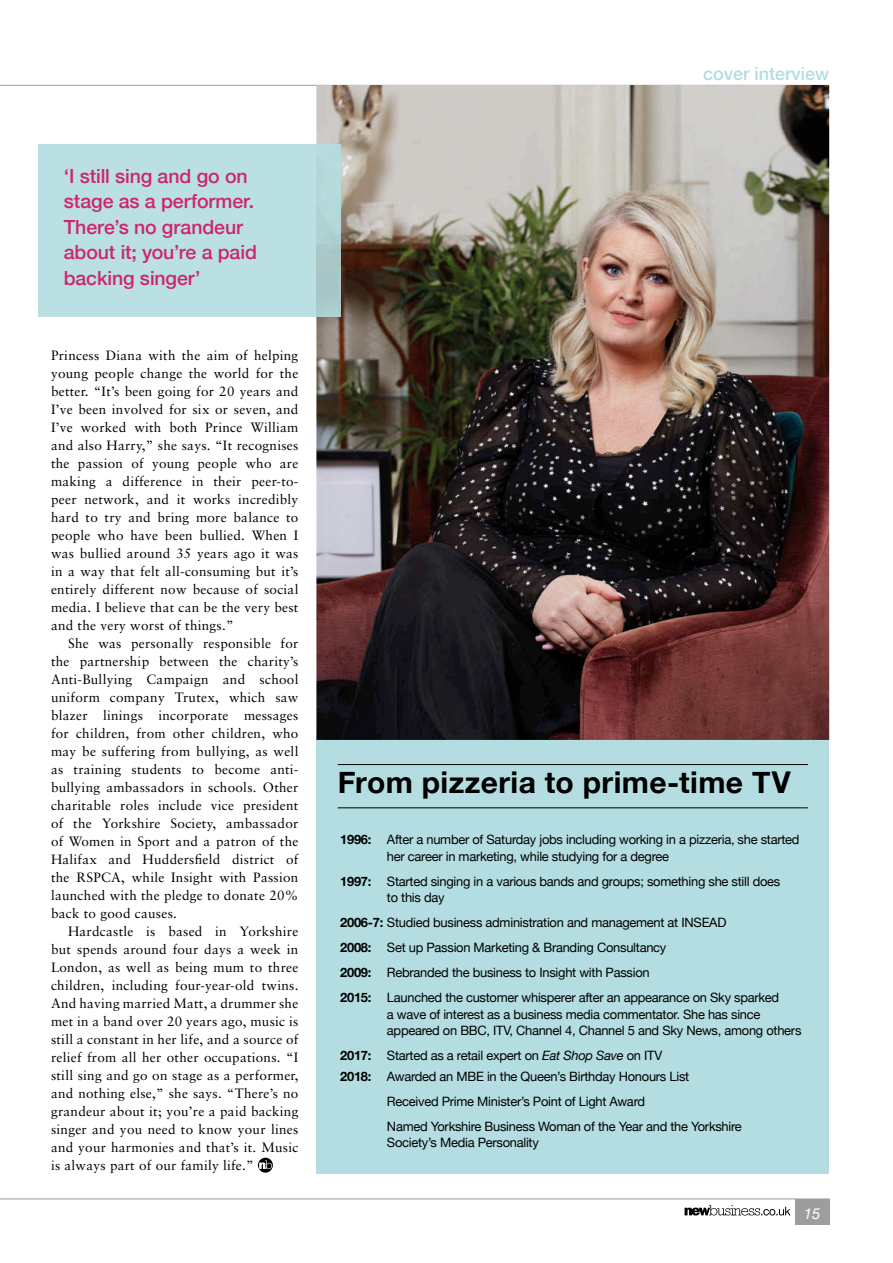
<style>
.page{position:relative;width:893px;height:1263px;background:#fff}
.page>*{position:absolute;margin:0;border:0;box-sizing:border-box;transform-origin:0 0}
.t1{font:700 30px "Helvetica Neue";letter-spacing:.015em;color:#000}
.t2{font:500 19.5px/25.5px "Helvetica Neue";letter-spacing:-.005em;color:#cc266e}
.t3{font:500 18px "Helvetica Neue";color:#b3dde0}
.t4{font:italic 15px "Helvetica Neue";color:#fff}
.t5{font:13.5px/18px "Sabon";letter-spacing:.02em;color:#000;text-align:justify}
.t6{font:12.9px/25px "Helvetica Neue";letter-spacing:-.02em;color:#000}
.s1{font-weight:700}
.s2{font-style:italic}
</style>
<div class="page">
<hr style="left:0;top:85px;width:829px;height:1px;background:#9d9d9c">
<div style="left:795px;top:1199px;width:34px;height:26px;background:#9d9d9c"></div>
<hr style="left:0;top:1199px;width:829px;height:1px;background:#9d9d9c">
<svg style="left:685px;top:1205px;width:106px;height:10px"></svg>
<div style="left:316px;top:736px;width:513px;height:438px;background:#b3dde0"></div>
<hr style="left:338px;top:764px;width:470px;height:1px;background:#000">
<hr style="left:338px;top:807px;width:470px;height:1px;background:#000">
<svg style="left:258px;top:1158px;width:15px;height:15px"></svg>
<svg style="left:259px;top:1160px;width:13px;height:9px"></svg>
<img style="left:316px;top:85px;width:513px;height:655px">
<div style="left:38px;top:144px;width:278px;height:173px;background:#bbe0e3"></div>
<img style="left:316px;top:144px;width:24px;height:173px">
<h2 class="t2" style="left:64px;top:161px;width:195px">‘I still sing and go on stage as a performer.<br>There’s no grandeur about it; you’re a paid backing singer’</h2>
<p class="t5" style="left:51px;top:346px;width:249px">Princess Diana with the aim of helping young people change the world for the better. “It’s been going for 20 years and I’ve been involved for six or seven, and I’ve worked with both Prince William and also Harry,” she says. “It recognises the passion of young people who are making a difference in their peer-to&shy;peer network, and it works incredibly hard to try and bring more balance to people who have been bullied. When I was bullied around 35 years ago it was in a way that felt all-consuming but it’s entirely different now because of social media. I believe that can be the very best and the very worst of things.”</p>
<p class="t5" style="left:51px;top:634px;width:249px;text-indent:17px">She was personally responsible for the partnership between the charity’s Anti-Bullying Campaign and school uniform company Trutex, which saw blazer linings incorporate messages for children, from other children, who may be suffering from bullying, as well as training students to become anti&shy;bullying ambassadors in schools. Other charitable roles include vice president of the Yorkshire Society, ambassador of Women in Sport and a patron of the Halifax and Huddersfield district of the RSPCA, while Insight with Passion launched with the pledge to donate 20% back to good causes.</p>
<p class="t5" style="left:51px;top:922px;width:249px;text-indent:17px">Hardcastle is based in Yorkshire but spends around four days a week in London, as well as being mum to three children, including four-year-old twins.<br>And having married Matt, a drummer she met in a band over 20 years ago, music is still a constant in her life, and a source of relief from all her other occupations. “I still sing and go on stage as a performer, and nothing else,” she says. “There’s no grandeur about it; you’re a paid backing singer and you need to know your lines and your harmonies and that’s it. Music is always part of our family life.”</p>
<h3 class="t3" style="left:703px;top:59px;width:128px">cover interview</h3>
<h1 class="t1" style="left:338px;top:759px;width:454px">From pizzeria to prime-time TV</h1>
<p class="t6" style="left:387px;top:832px;width:414px;line-height:16.5px;text-indent:-47px"><span class="s1">1996:</span> After a number of Saturday jobs including working in a pizzeria, she started her career in marketing, while studying for a degree</p>
<p class="t6" style="left:387px;top:873px;width:395px;line-height:16.5px;text-indent:-47px"><span class="s1">1997:</span> Started singing in a various bands and groups; something she still does to this day</p>
<p class="t6" style="left:340px;top:911px;width:441px"><span class="s1">2006-7:</span> Studied business administration and management at INSEAD<br><span class="s1">2008:</span> Set up Passion Marketing &amp; Branding Consultancy<br><span class="s1">2009:</span> Rebranded the business to Insight with Passion<br><span class="s1">2015:</span> Launched the customer whisperer after an appearance on Sky sparked</p>
<p class="t6" style="left:387px;top:1006px;width:416px;line-height:16.5px">a wave of interest as a business media commentator. She has since appeared on BBC, ITV, Channel 4, Channel 5 and Sky News, among others</p>
<p class="t6" style="left:340px;top:1046px;width:351px;line-height:20.7px"><span class="s1">2017:</span> Started as a retail expert on <span class="s2">Eat Shop Save</span> on ITV<br><span class="s1">2018:</span> Awarded an MBE in the Queen’s Birthday Honours List</p>
<p class="t6" style="left:387px;top:1089px;width:356px">Received Prime Minister’s Point of Light Award<br>Named Yorkshire Business Woman of the Year and the Yorkshire</p>
<p class="t6" style="left:387px;top:1131px;width:153px">Society’s Media Personality</p>
<p class="t4" style="left:804px;top:1202px;width:18px">15</p>
</div>
